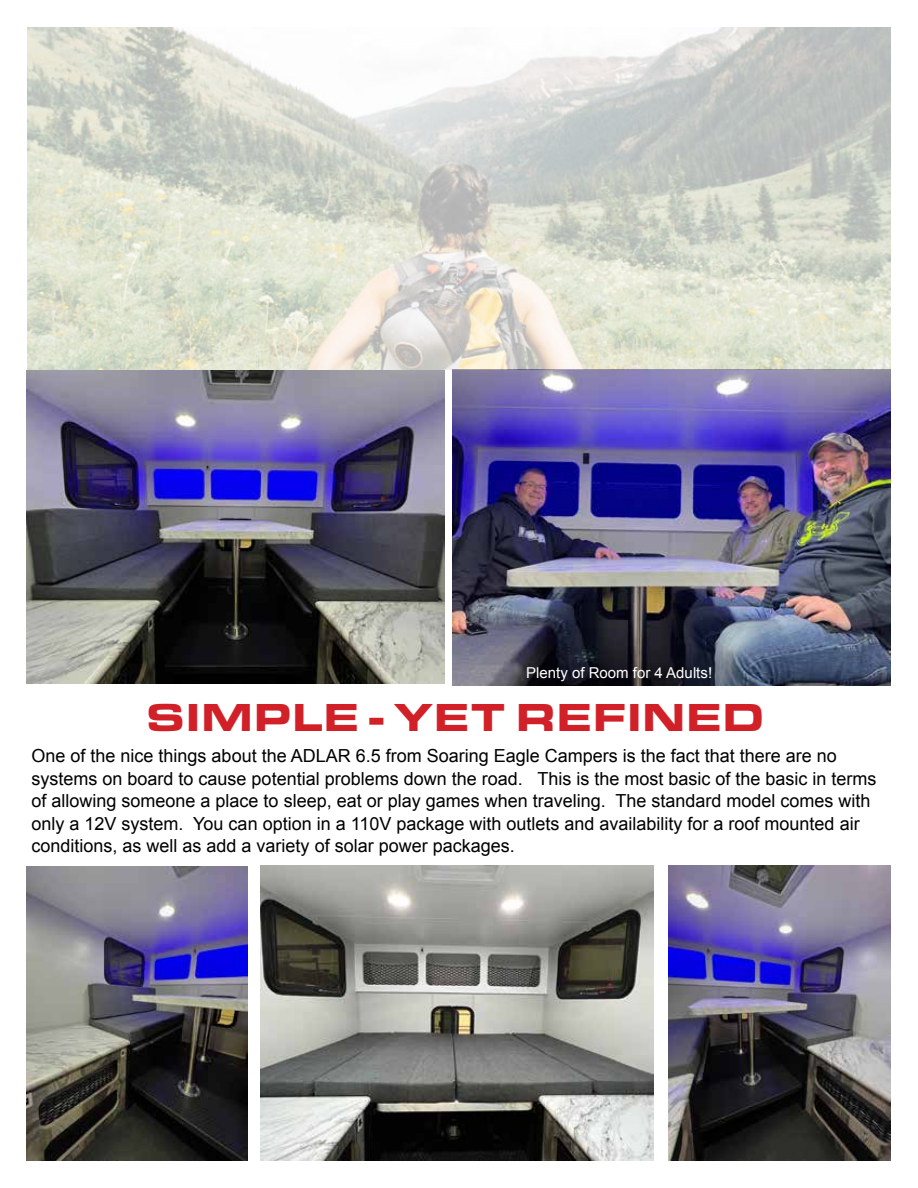
<style>
.page{position:relative;width:918px;height:1188px;background:#fff}
.page>*{position:absolute;margin:0;border:0;box-sizing:border-box;transform-origin:0 0}
.t1{font:900 40.5px "Eurostile Ext";color:#d12027}
.t2{font:18px/22.5px "Arial";color:#000}
.t3{font:15px "Arial";color:#fff}
</style>
<div class="page">
<img style="left:26px;top:371px;width:418px;height:313px">
<img style="left:453px;top:370px;width:438px;height:315px">
<img style="left:260px;top:866px;width:394px;height:295px">
<img style="left:26px;top:867px;width:221px;height:294px">
<img style="left:669px;top:866px;width:221px;height:295px">
<img style="left:27px;top:27px;width:864px;height:342px">
<p class="t3" style="left:526px;top:663px;width:187px">Plenty of Room for 4 Adults!</p>
<h1 class="t1" style="left:146px;top:687px;width:620px">SIMPLE - YET REFINED</h1>
<p class="t2" style="left:32px;top:745px;width:847px">One of the nice things about the ADLAR 6.5 from Soaring Eagle Campers is the fact that there are no systems on board to cause potential problems down the road. This is the most basic of the basic in terms of allowing someone a place to sleep, eat or play games when traveling. The standard model comes with only a 12V system. You can option in a 110V package with outlets and availability for a roof mounted air conditions, as well as add a variety of solar power packages.</p>
</div>
